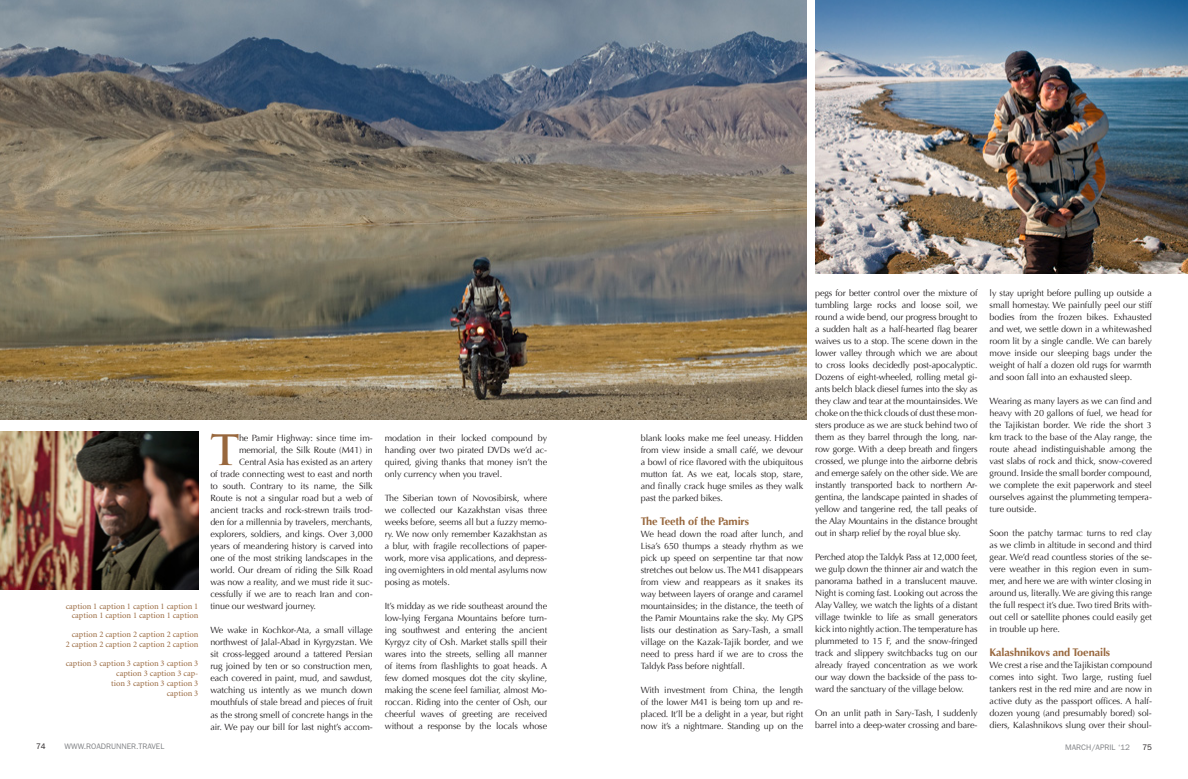
<style>
.page{position:relative;width:1188px;height:779px;background:#fff}
.page>*{position:absolute;margin:0;border:0;box-sizing:border-box;transform-origin:0 0}
.t1{font:700 40.9px "Trajan";color:#98673d}
.t2{font:700 11px "Optima";letter-spacing:-.01em;color:#98673d}
.t3{font:9px/12px "Optima";letter-spacing:-.01em;color:#231f20;text-align:justify}
.t4{font:8.5px/10px "Minion";color:#98673d;text-align:right}
.t5{font:8px "Franklin Gothic";color:#808285}
.t6{font:8px "Franklin Gothic";color:#231f20}
</style>
<div class="page">
<img style="left:815px;top:0;width:373px;height:273px">
<img style="left:0;top:431px;width:198px;height:158px">
<img style="left:0;top:0;width:807px;height:419px">
<p class="t4" style="left:66px;top:601px;width:134px;line-height:9.5px">caption 1 caption 1 caption 1 caption 1 caption 1 caption 1 caption 1 caption</p>
<p class="t4" style="left:66px;top:629px;width:134px;line-height:9.5px">caption 2 caption 2 caption 2 caption<br>2 caption 2 caption 2 caption 2 caption</p>
<p class="t4" style="left:66px;top:658px;width:134px">caption 3 caption 3 caption 3 caption 3 caption 3 caption 3 cap-<br>tion 3 caption 3 caption 3<br>caption 3</p>
<h1 class="t1" style="left:210px;top:425px;width:31px">T</h1>
<p class="t3" style="left:239px;top:432px;width:135px">he Pamir Highway: since time im-</p>
<p class="t3" style="left:239px;top:444px;width:135px">memorial, the Silk Route (M41) in</p>
<p class="t3" style="left:239px;top:456px;width:135px">Central Asia has existed as an artery</p>
<p class="t3" style="left:210px;top:468px;width:164px">of trade connecting west to east and north</p>
<p class="t3" style="left:210px;top:480px;width:164px">to south. Contrary to its name, the Silk</p>
<p class="t3" style="left:210px;top:492px;width:164px">Route is not a singular road but a web of</p>
<p class="t3" style="left:210px;top:504px;width:164px">ancient tracks and rock-strewn trails trod-</p>
<p class="t3" style="left:210px;top:516px;width:164px">den for a millennia by travelers, merchants,</p>
<p class="t3" style="left:210px;top:528px;width:164px">explorers, soldiers, and kings. Over 3,000</p>
<p class="t3" style="left:210px;top:540px;width:164px">years of meandering history is carved into</p>
<p class="t3" style="left:210px;top:552px;width:164px">one of the most striking landscapes in the</p>
<p class="t3" style="left:210px;top:564px;width:164px">world. Our dream of riding the Silk Road</p>
<p class="t3" style="left:210px;top:576px;width:164px">was now a reality, and we must ride it suc-</p>
<p class="t3" style="left:210px;top:588px;width:164px">cessfully if we are to reach Iran and con-</p>
<p class="t3" style="left:210px;top:600px;width:107px">tinue our westward journey.</p>
<p class="t3" style="left:210px;top:624px;width:164px">We wake in Kochkor-Ata, a small village northwest of Jalal-Abad in Kyrgyzstan. We sit cross-legged around a tattered Persian rug joined by ten or so construction men, each covered in paint, mud, and sawdust, watching us intently as we munch down mouthfuls of stale bread and pieces of fruit as the strong smell of concrete hangs in the air. We pay our bill for last night’s accom-</p>
<p class="t3" style="left:385px;top:432px;width:164px">modation in their locked compound by handing over two pirated DVDs we’d ac&shy;quired, giving thanks that money isn’t the only currency when you travel.</p>
<p class="t3" style="left:385px;top:492px;width:164px">The Siberian town of Novosibirsk, where we collected our Kazakhstan visas three weeks before, seems all but a fuzzy memo&shy;ry. We now only remember Kazakhstan as a blur, with fragile recollections of paper&shy;work, more visa applications, and depress&shy;ing overnighters in old mental asylums now posing as motels.</p>
<p class="t3" style="left:385px;top:600px;width:164px">It’s midday as we ride southeast around the low-lying Fergana Mountains before turn&shy;ing southwest and entering the ancient Kyrgyz city of Osh. Market stalls spill their wares into the streets, selling all manner of items from flashlights to goat heads. A few domed mosques dot the city skyline, making the scene feel familiar, almost Mo&shy;roccan. Riding into the center of Osh, our cheerful waves of greeting are received without a response by the locals whose</p>
<p class="t3" style="left:641px;top:432px;width:164px">blank looks make me feel uneasy. Hidden from view inside a small café, we devour a bowl of rice flavored with the ubiquitous mutton fat. As we eat, locals stop, stare, and finally crack huge smiles as they walk past the parked bikes.</p>
<p class="t2" style="left:641px;top:514px;width:110px">The Teeth of the Pamirs</p>
<p class="t3" style="left:641px;top:528px;width:164px">We head down the road after lunch, and Lisa’s 650 thumps a steady rhythm as we pick up speed on serpentine tar that now stretches out below us. The M41 disappears from view and reappears as it snakes its way between layers of orange and caramel mountainsides; in the distance, the teeth of the Pamir Mountains rake the sky. My GPS lists our destination as Sary-Tash, a small village on the Kazak-Tajik border, and we need to press hard if we are to cross the Taldyk Pass before nightfall.</p>
<p class="t3" style="left:641px;top:684px;width:164px">With investment from China, the length of the lower M41 is being torn up and re&shy;placed. It’ll be a delight in a year, but right now it’s a nightmare. Standing up on the</p>
<p class="t3" style="left:815px;top:287px;width:164px">pegs for better control over the mixture of tumbling large rocks and loose soil, we round a wide bend, our progress brought to a sudden halt as a half-hearted flag bearer waives us to a stop. The scene down in the lower valley through which we are about to cross looks decidedly post-apocalyptic.<br>Dozens of eight-wheeled, rolling metal gi&shy;ants belch black diesel fumes into the sky as they claw and tear at the mountainsides. We choke on the thick clouds of dust these mon&shy;sters produce as we are stuck behind two of them as they barrel through the long, nar&shy;row gorge. With a deep breath and fingers crossed, we plunge into the airborne debris and emerge safely on the other side. We are instantly transported back to northern Ar&shy;gentina, the landscape painted in shades of yellow and tangerine red, the tall peaks of the Alay Mountains in the distance brought out in sharp relief by the royal blue sky.</p>
<p class="t3" style="left:815px;top:550px;width:164px">Perched atop the Taldyk Pass at 12,000 feet, we gulp down the thinner air and watch the panorama bathed in a translucent mauve.<br>Night is coming fast. Looking out across the Alay Valley, we watch the lights of a distant village twinkle to life as small generators kick into nightly action. The temperature has plummeted to 15 F, and the snow-fringed track and slippery switchbacks tug on our already frayed concentration as we work our way down the backside of the pass to&shy;ward the sanctuary of the village below.</p>
<p class="t3" style="left:815px;top:706px;width:164px">On an unlit path in Sary-Tash, I suddenly barrel into a deep-water crossing and bare-</p>
<p class="t3" style="left:990px;top:286px;width:164px">ly stay upright before pulling up outside a small homestay. We painfully peel our stiff bodies from the frozen bikes. Exhausted and wet, we settle down in a whitewashed room lit by a single candle. We can barely move inside our sleeping bags under the weight of half a dozen old rugs for warmth and soon fall into an exhausted sleep.</p>
<p class="t3" style="left:990px;top:394px;width:164px">Wearing as many layers as we can find and heavy with 20 gallons of fuel, we head for the Tajikistan border. We ride the short 3 km track to the base of the Alay range, the route ahead indistinguishable among the vast slabs of rock and thick, snow-covered ground. Inside the small border compound, we complete the exit paperwork and steel ourselves against the plummeting tempera&shy;ture outside.</p>
<p class="t3" style="left:990px;top:526px;width:164px">Soon the patchy tarmac turns to red clay as we climb in altitude in second and third gear. We’d read countless stories of the se&shy;vere weather in this region even in sum&shy;mer, and here we are with winter closing in around us, literally. We are giving this range the full respect it’s due. Two tired Brits with&shy;out cell or satellite phones could easily get in trouble up here.</p>
<p class="t2" style="left:990px;top:645px;width:122px">Kalashnikovs and Toenails</p>
<p class="t3" style="left:990px;top:659px;width:164px">We crest a rise and the Tajikistan compound comes into sight. Two large, rusting fuel tankers rest in the red mire and are now in active duty as the passport offices. A half&shy;dozen young (and presumably bored) sol&shy;diers, Kalashnikovs slung over their shoul-</p>
<p class="t6" style="left:36px;top:741px;width:11px">74</p>
<p class="t5" style="left:65px;top:741px;width:101px">WWW.ROADRUNNER.TRAVEL</p>
<p class="t5" style="left:1065px;top:742px;width:66px">MARCH/APRIL ‘12</p>
<p class="t6" style="left:1142px;top:742px;width:11px">75</p>
</div>
